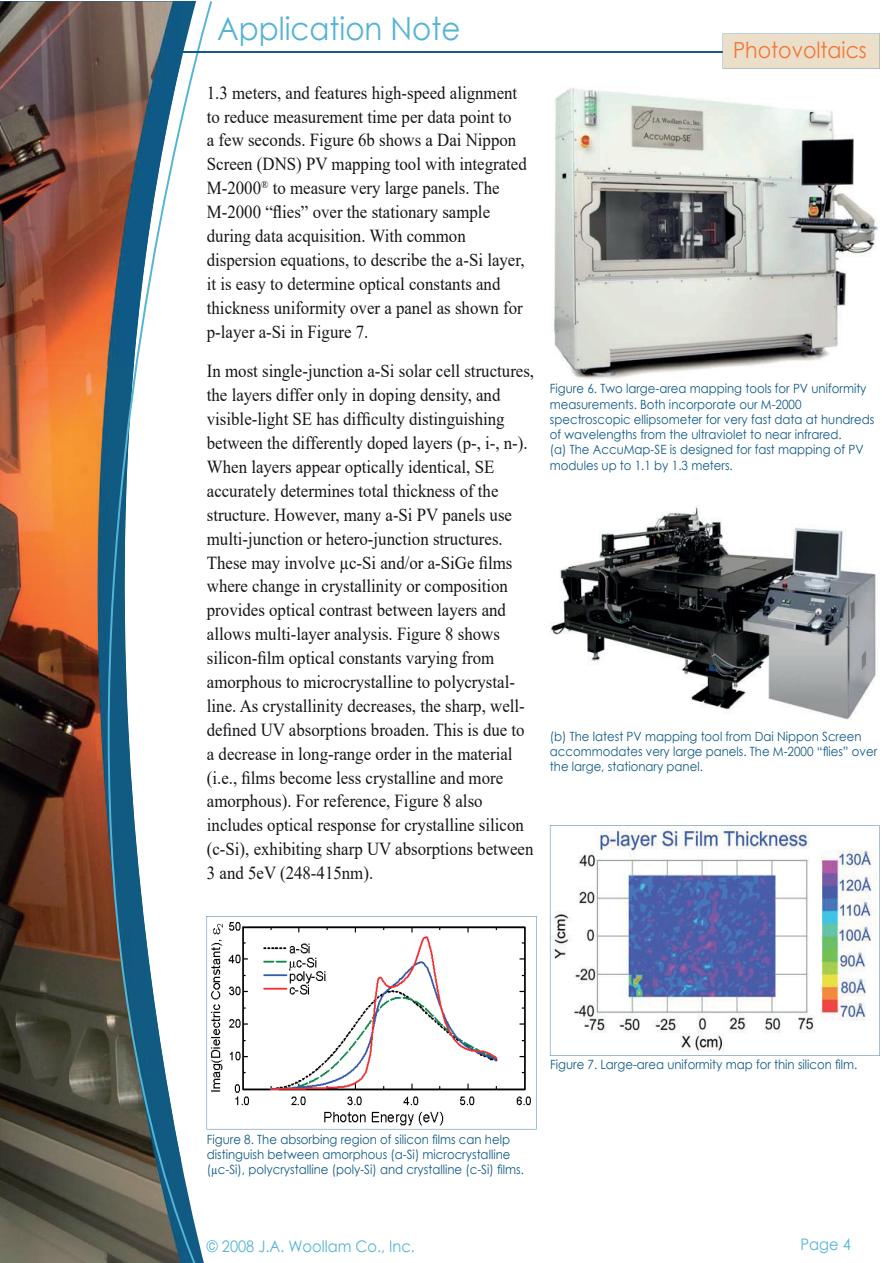
<style>
.page{position:relative;width:893px;height:1263px;background:#fff}
.page>*{position:absolute;margin:0;border:0;box-sizing:border-box;transform-origin:0 0}
.t1{font:31.8px "Century Gothic";color:#54b4d4;scale:.92 1}
.t2{font:22.35px "Century Gothic";color:#f17639;scale:.92 1}
.t3{font:18.3px/23.9px "Times New Roman";color:#171419;scale:.92 1}
.t4{font:15.9px "Century Gothic";color:#54b4d4;scale:.92 1}
.t5{font:12.75px/15.3px "Century Gothic";color:#105a84;scale:.92 1}
.s1{font-family:"Times New Roman"}
</style>
<div class="page">
<img style="left:0;top:1px;width:108px;height:364px">
<img style="left:0;top:365px;width:108px;height:898px">
<svg style="left:108px;top:1px;width:104px;height:1262px"></svg>
<img style="left:554px;top:87px;width:325px;height:292px">
<img style="left:550px;top:507px;width:326px;height:213px">
<hr style="left:169px;top:51px;width:553px;height:1px;background:#105a84">
<div style="left:723px;top:33px;width:157px;height:36px;background:#ebdfc9"></div>
<svg style="left:550px;top:825px;width:330px;height:231px"></svg>
<svg style="left:207px;top:916px;width:330px;height:213px"></svg>
<h1 class="t1" style="left:217px;top:6px;width:266px">Application Note</h1>
<p class="t3" style="left:207px;top:80px;width:349px">1.3 meters, and features high-speed alignment to reduce measurement time per data point to<br>a few seconds. Figure 6b shows a Dai Nippon Screen (DNS) PV mapping tool with integrated M-2000<sup>®</sup> to measure very large panels. The M-2000 “flies” over the stationary sample during data acquisition. With common dispersion equations, to describe the a-Si layer, it is easy to determine optical constants and thickness uniformity over a panel as shown for p-layer a-Si in Figure 7.</p>
<p class="t3" style="left:207px;top:359px;width:357px">In most single-junction a-Si solar cell structures, the layers differ only in doping density, and visible-light SE has difficulty distinguishing between the differently doped layers (p-, i-, n-).<br>When layers appear optically identical, SE accurately determines total thickness of the structure. However, many a-Si PV panels use multi-junction or hetero-junction structures.<br>These may involve μc-Si and/or a-SiGe films where change in crystallinity or composition provides optical contrast between layers and allows multi-layer analysis. Figure 8 shows silicon-film optical constants varying from amorphous to microcrystalline to polycrystal&shy;line. As crystallinity decreases, the sharp, well&shy;defined UV absorptions broaden. This is due to a decrease in long-range order in the material (i.e., films become less crystalline and more amorphous). For reference, Figure 8 also includes optical response for crystalline silicon (c-Si), exhibiting sharp UV absorptions between 3 and 5eV (248-415nm).</p>
<p class="t2" style="left:733px;top:35px;width:147px">Photovoltaics</p>
<p class="t5" style="left:550px;top:381px;width:354px">Figure 6. Two large-area mapping tools for PV uniformity measurements. Both incorporate our M-2000 spectroscopic ellipsometer for very fast data at hundreds of wavelengths from the ultraviolet to near infrared.<br>(a) The AccuMap-SE is designed for fast mapping of PV modules up to 1.1 by 1.3 meters.</p>
<p class="t5" style="left:550px;top:728px;width:357px">(b) The latest PV mapping tool from Dai Nippon Screen accommodates very large panels. The M-2000 “flies” over the large, stationary panel.</p>
<p class="t5" style="left:207px;top:1131px;width:346px">Figure 8. The absorbing region of silicon films can help distinguish between amorphous (a-Si) microcrystalline (<span class="s1">μ</span>c-Si), polycrystalline (poly-Si) and crystalline (c-Si) films.</p>
<p class="t4" style="left:207px;top:1235px;width:228px">© 2008 J.A. Woollam Co., Inc.</p>
<p class="t5" style="left:550px;top:1056px;width:336px">Figure 7. Large-area uniformity map for thin silicon film.</p>
<p class="t4" style="left:801px;top:1233px;width:56px">Page 4</p>
</div>
